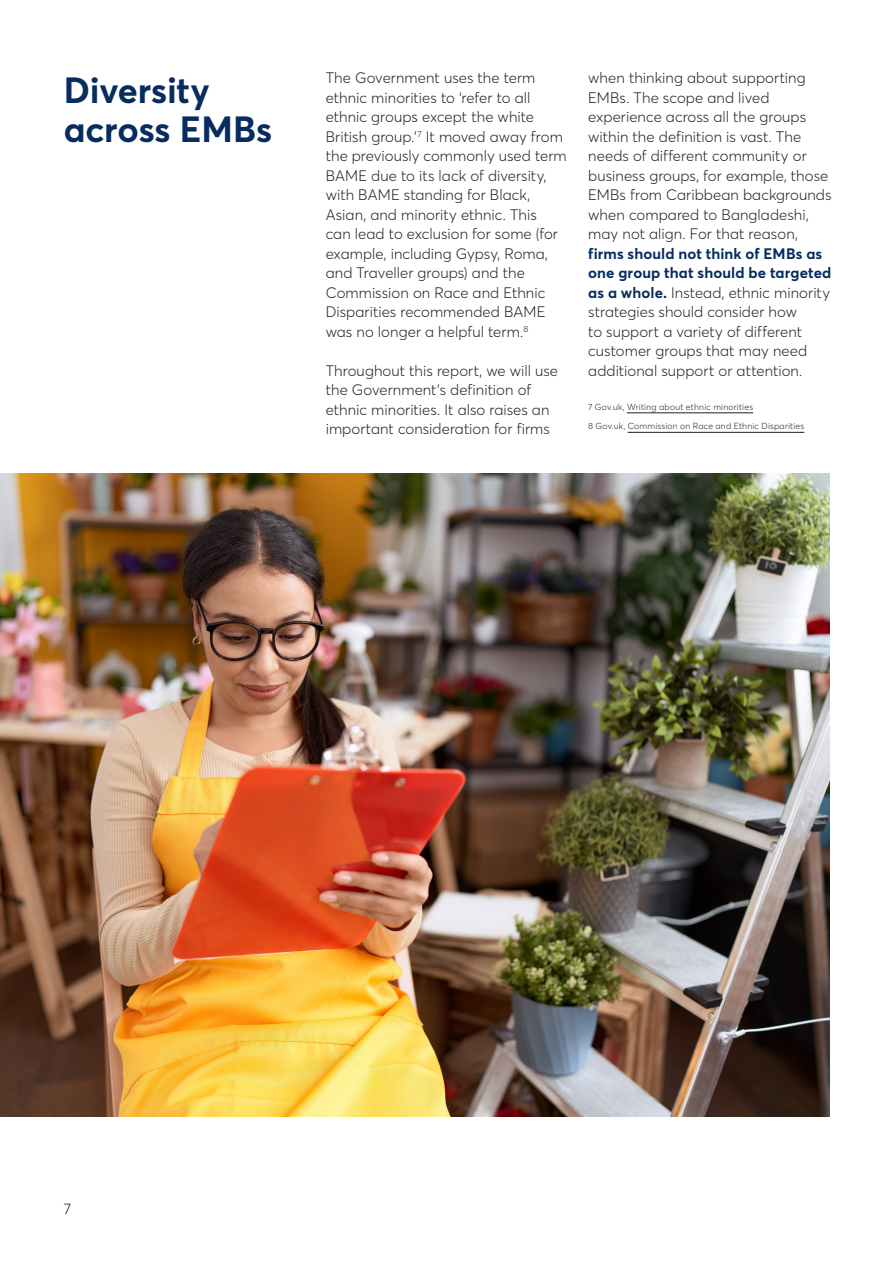
<style>
.page{position:relative;width:893px;height:1263px;background:#fff}
.page>*{position:absolute;margin:0;border:0;box-sizing:border-box;transform-origin:0 0}
.H2__Span_Columns____24-26{font:700 36px/39px "Averta";letter-spacing:-.005em;color:#072c5f}
.Body_Copy___10-13{font:300 15px/19.5px "Averta";letter-spacing:.005em;color:#231f20}
.Body_Copy___10-13-2{font:300 8.7px "Averta";letter-spacing:.025em;color:#231f20}
.s1{font-weight:700;color:#072c5f}
.s2{font-weight:700}
</style>
<div class="page">
<hr style="left:627px;top:413px;width:126px;height:1px;background:#231f20">
<hr style="left:628px;top:432px;width:176px;height:1px;background:#231f20">
<img style="left:0;top:473px;width:829px;height:644px">
<p class="H2__Span_Columns____24-26" style="left:64px;top:69px;width:210px">Diversity across EMBs</p>
<p class="Body_Copy___10-13" style="left:326px;top:68px;width:242px">The Government uses the term ethnic minorities to ‘refer to all ethnic groups except the white<br>British group.’<sup>7</sup> It moved away from the previously commonly used term<br>BAME due to its lack of diversity, with BAME standing for Black,<br>Asian, and minority ethnic. This<br>can lead to exclusion for some (for example, including Gypsy, Roma, and Traveller groups) and the<br>Commission on Race and Ethnic<br>Disparities recommended BAME was no longer a helpful term.<sup>8</sup></p>
<p class="Body_Copy___10-13" style="left:326px;top:360px;width:234px">Throughout this report, we will use the Government’s definition of ethnic minorities. It also raises an important consideration for firms</p>
<p class="Body_Copy___10-13" style="left:588px;top:68px;width:245px">when thinking about supporting<br>EMBs. The scope and lived experience across all the groups within the definition is vast. The needs of different community or business groups, for example, those<br>EMBs from Caribbean backgrounds when compared to Bangladeshi, may not align. For that reason, <span class="s1">firms should not think of EMBs as one group that should be targeted as a whole</span><span class="s2">.</span> Instead, ethnic minority strategies should consider how<br>to support a variety of different customer groups that may need additional support or attention.</p>
<p class="Body_Copy___10-13-2" style="left:588px;top:401px;width:166px">7 Gov.uk, Writing about ethnic minorities</p>
<p class="Body_Copy___10-13-2" style="left:588px;top:420px;width:218px">8 Gov.uk, Commission on Race and Ethnic Disparities</p>
<p class="Body_Copy___10-13" style="left:64px;top:1199px;width:9px">7</p>
</div>
